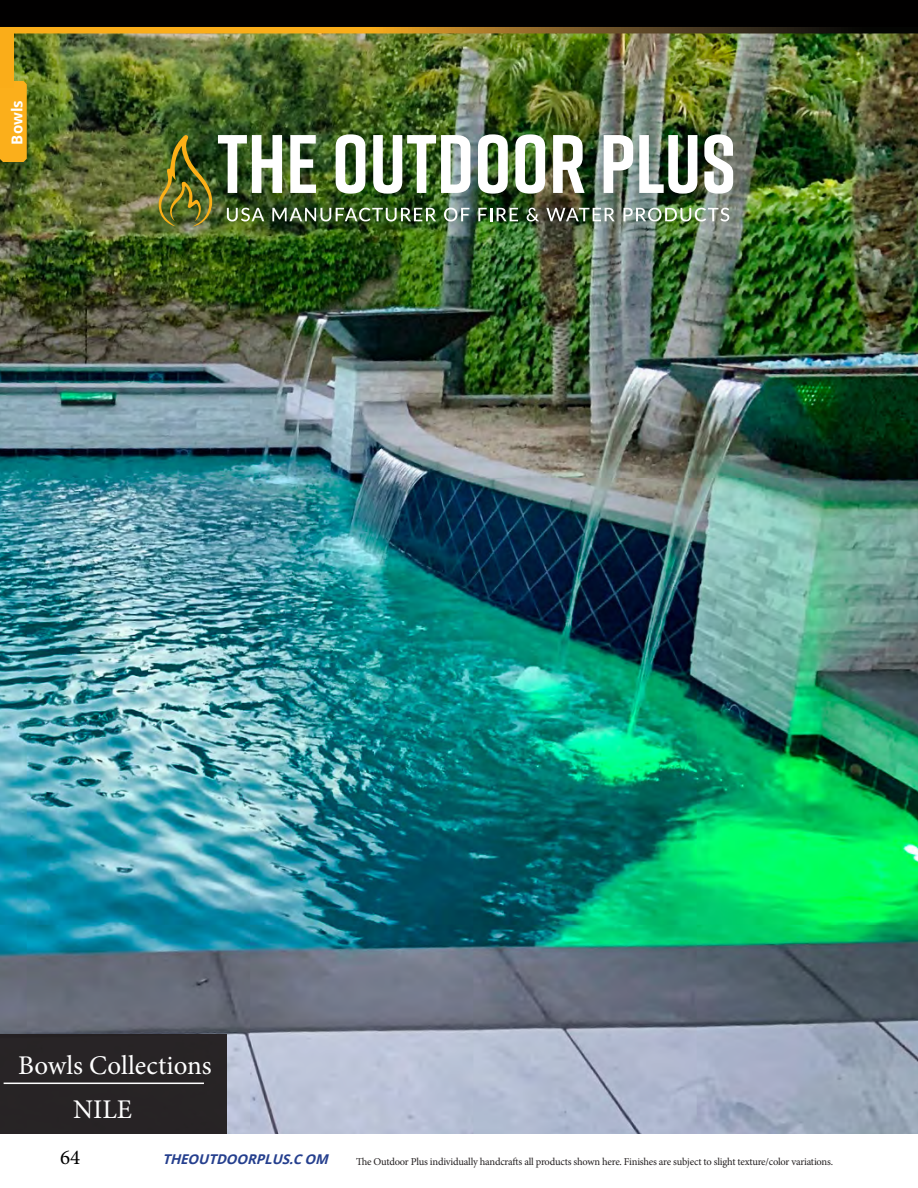
<style>
.page{position:relative;width:918px;height:1188px;background:#fff}
.page>*{position:absolute;margin:0;border:0;box-sizing:border-box;transform-origin:0 0}
.Category{font:27px "Minion Pro";color:#fff}
.t1{font:21px "Minion Pro";color:#000}
.t2{font:700 15px "Open Sans";color:#fff}
.t3{font:italic 700 13.5px "Open Sans";color:#253f8e}
.t4{font:10.5px "Minion Pro";letter-spacing:-.025em;color:#231f20}
</style>
<div class="page">
<img style="left:0;top:33px;width:918px;height:1101px">
<div style="left:0;top:1034px;width:226px;height:100px;background:#231f20"></div>
<hr style="left:4px;top:1083px;width:200px;height:1px;background:#fff">
<svg style="left:478px;top:134px;width:30px;height:60px"></svg>
<svg style="left:515px;top:134px;width:30px;height:60px"></svg>
<svg style="left:553px;top:135px;width:32px;height:58px"></svg>
<svg style="left:604px;top:135px;width:29px;height:58px"></svg>
<svg style="left:639px;top:135px;width:58px;height:59px"></svg>
<svg style="left:704px;top:134px;width:29px;height:60px"></svg>
<img style="left:159px;top:134px;width:311px;height:93px">
<svg style="left:478px;top:208px;width:40px;height:13px"></svg>
<svg style="left:527px;top:208px;width:12px;height:13px"></svg>
<svg style="left:546px;top:208px;width:69px;height:13px"></svg>
<svg style="left:623px;top:208px;width:106px;height:13px"></svg>
<div style="left:0;top:0;width:918px;height:27px;background:#010000"></div>
<svg style="left:14px;top:27px;width:904px;height:6px;background:#a0721c"></svg>
<div style="left:0;top:81px;width:27px;height:81px;background:#fbaf1b"></div>
<div style="left:0;top:27px;width:14px;height:61px;background:#faad19"></div>
<h3 class="t2" style="left:6px;top:145px;width:46px;rotate:-90deg">Bowls</h3>
<p class="Category" style="left:18px;top:1048px;width:195px">Bowls Collections</p>
<p class="Category" style="left:73px;top:1092px;width:61px">NILE</p>
<h2 class="t1" style="left:60px;top:1144px;width:22px">64</h2>
<p class="t3" style="left:162px;top:1150px;width:172px">THEOUTDOORPLUS.COM</p>
<p class="t4" style="left:356px;top:1154px;width:479px">The Outdoor Plus individually handcrafts all products shown here. Finishes are subject to slight texture/color variations.</p>
</div>
